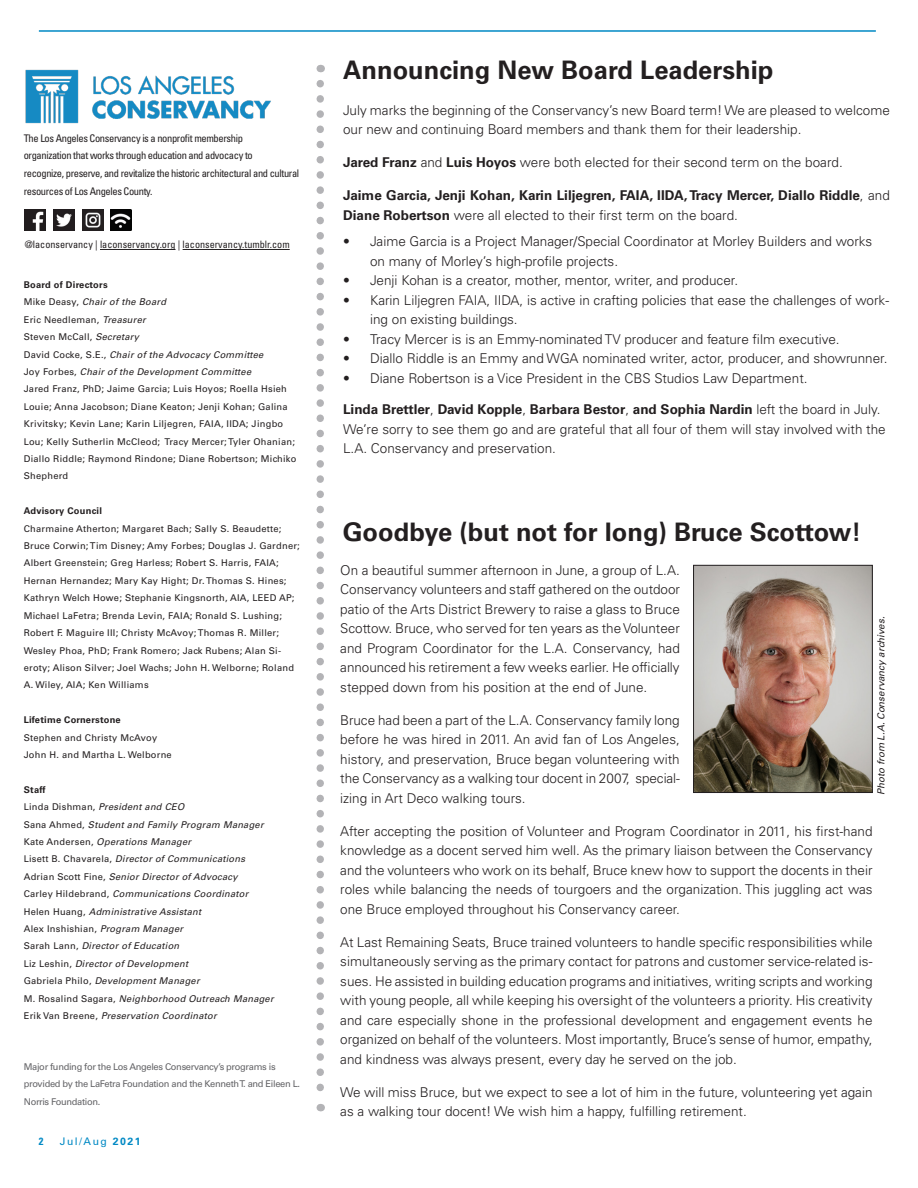
<style>
.page{position:relative;width:918px;height:1188px;background:#fff}
.page>*{position:absolute;margin:0;border:0;box-sizing:border-box;transform-origin:0 0}
.a_Subhead_1{font:700 25.5px "Univers LT Std";color:#231f20}
.a_Headline{font:700 25.5px "Univers LT Std";color:#231f20}
.a_Body_text_-_no_ind{font:300 13.5px/19.5px "Univers LT Std";color:#231f20}
.a_Body_text_-_no_ind-2{font:700 13.5px/19.5px "Univers LT Std";color:#231f20}
.a_Boxed_byline{font:condensed 10.5px/17.9px "Univers LT Std";letter-spacing:-.035em;color:#231f20}
.t1{font:10.5px "Univers LT Std";letter-spacing:.14em;color:#0089c4}
.t2{font:700 condensed 10.5px "Univers LT Std";color:#0089c4}
.a_Boxed_byline-2{font:condensed 10.2px "Univers LT Std";color:#231f20}
.a_Caption{font:italic 9.75px "Univers LT Std";letter-spacing:-.005em;color:#231f20}
.a_Boxed_byline-3{font:9.3px/17.4px "Univers LT Std";letter-spacing:.025em;color:#231f20}
.a_Boxed_byline-4{font:italic 9.3px/17.4px "Univers LT Std";letter-spacing:.025em;color:#231f20}
.a_Boxed_byline-5{font:9.3px/17.9px "Univers LT Std";letter-spacing:-.035em;color:#636366}
.s1{font-weight:700}
.s2{font-style:italic}
.s3{font-weight:700;font-style:normal}
.s4{font-style:normal}
.s5{font-weight:300}
</style>
<div class="page">
<hr style="left:39px;top:30px;width:837px;height:2px;background:#0089c4">
<img style="left:25px;top:69px;width:246px;height:55px">
<img style="left:54px;top:210px;width:21px;height:21px">
<img style="left:82px;top:210px;width:21px;height:21px">
<img style="left:110px;top:210px;width:21px;height:21px">
<img style="left:25px;top:210px;width:21px;height:21px">
<hr style="left:100px;top:249px;width:76px;height:1px;background:#231f20">
<hr style="left:183px;top:249px;width:107px;height:1px;background:#231f20">
<svg style="left:316px;top:84px;width:8px;height:1027px"></svg>
<img style="left:695px;top:567px;width:176px;height:224px">
<div style="left:693px;top:565px;width:180px;height:228px;border:1px solid #231f20"></div>
<p class="a_Boxed_byline" style="left:24px;top:129px;width:277px">The Los Angeles Conservancy is a nonprofit membership<br>organization that works through education and advocacy to<br>recognize, preserve, and revitalize the historic architectural and cultural resources of Los Angeles County.</p>
<p class="a_Boxed_byline-2" style="left:25px;top:238px;width:266px">@laconservancy | laconservancy.org | laconservancy.tumblr.com</p>
<p class="a_Boxed_byline-3" style="left:24px;top:276px;width:274px"><span class="s1">Board of Directors<br></span>Mike Deasy, <span class="s2">Chair of the Board<br></span>Eric Needleman, <span class="s2">Treasurer<br></span>Steven McCall, <span class="s2">Secretary<br></span>David Cocke, S.E., <span class="s2">Chair of the Advocacy Committee<br></span>Joy Forbes, <span class="s2">Chair of the Development Committee<br></span>Jared Franz, PhD; Jaime Garcia; Luis Hoyos; Roella Hsieh Louie; Anna Jacobson; Diane Keaton; Jenji Kohan; Galina Krivitsky; Kevin Lane; Karin Liljegren, FAIA, IIDA; Jingbo Lou; Kelly Sutherlin McCleod; Tracy Mercer; Tyler Ohanian; Diallo Riddle; Raymond Rindone; Diane Robertson; Michiko Shepherd</p>
<p class="a_Boxed_byline-3" style="left:24px;top:502px;width:278px"><span class="s1">Advisory Council<br></span>Charmaine Atherton; Margaret Bach; Sally S. Beaudette; Bruce Corwin; Tim Disney; Amy Forbes; Douglas J. Gardner; Albert Greenstein; Greg Harless; Robert S. Harris, FAIA; Hernan Hernandez; Mary Kay Hight; Dr. Thomas S. Hines; Kathryn Welch Howe; Stephanie Kingsnorth, AIA, LEED AP; Michael LaFetra; Brenda Levin, FAIA; Ronald S. Lushing; Robert F. Maguire III; Christy McAvoy; Thomas R. Miller; Wesley Phoa, PhD; Frank Romero; Jack Rubens; Alan Si&shy;eroty; Alison Silver; Joel Wachs; John H. Welborne; Roland A. Wiley, AIA; Ken Williams</p>
<p class="a_Boxed_byline-3" style="left:24px;top:711px;width:150px"><span class="s1">Lifetime Cornerstone<br></span>Stephen and Christy McAvoy<br>John H. and Martha L. Welborne</p>
<p class="a_Boxed_byline-4" style="left:24px;top:781px;width:251px"><span class="s3">Staff<br></span><span class="s4">Linda Dishman,</span> President and CEO<br><span class="s4">Sana Ahmed,</span> Student and Family Program Manager <span class="s4">Kate Andersen,</span> Operations Manager<br><span class="s4">Lisett B. Chavarela,</span> Director of Communications <span class="s4">Adrian Scott Fine,</span> Senior Director of Advocacy<br><span class="s4">Carley Hildebrand,</span> Communications Coordinator <span class="s4">Helen Huang,</span> Administrative Assistant<br><span class="s4">Alex Inshishian,</span> Program Manager<br><span class="s4">Sarah Lann,</span> Director of Education<br><span class="s4">Liz Leshin,</span> Director of Development<br><span class="s4">Gabriela Philo,</span> Development Manager<br><span class="s4">M. Rosalind Sagara,</span> Neighborhood Outreach Manager <span class="s4">Erik Van Breene,</span> Preservation Coordinator</p>
<p class="a_Boxed_byline-5" style="left:24px;top:1057px;width:278px">Major funding for the Los Angeles Conservancy’s programs is provided by the LaFetra Foundation and the Kenneth T. and Eileen L.<br>Norris Foundation.</p>
<p class="t2" style="left:39px;top:1135px;width:6px">2</p>
<p class="t1" style="left:60px;top:1135px;width:82px">Jul/Aug <span class="s1">2021</span></p>
<p class="a_Headline" style="left:343px;top:55px;width:432px">Announcing New Board Leadership</p>
<p class="a_Body_text_-_no_ind" style="left:343px;top:100px;width:548px">July marks the beginning of the Conservancy’s new Board term! We are pleased to welcome our new and continuing Board members and thank them for their leadership.</p>
<p class="a_Body_text_-_no_ind" style="left:343px;top:153px;width:501px"><span class="s1">Jared Franz</span> and <span class="s1">Luis Hoyos</span> were both elected for their second term on the board.</p>
<p class="a_Body_text_-_no_ind-2" style="left:343px;top:186px;width:548px">Jaime Garcia, Jenji Kohan, Karin Liljegren, FAIA, IIDA, Tracy Mercer, Diallo Riddle<span class="s5">, and<br></span>Diane Robertson <span class="s5">were all elected to their first term on the board.</span></p>
<p class="a_Body_text_-_no_ind" style="left:370px;top:232px;width:504px;text-indent:-27px">• Jaime Garcia is a Project Manager/Special Coordinator at Morley Builders and works on many of Morley’s high-profile projects.</p>
<p class="a_Body_text_-_no_ind" style="left:343px;top:271px;width:396px">• Jenji Kohan is a creator, mother, mentor, writer, and producer.</p>
<p class="a_Body_text_-_no_ind" style="left:370px;top:290px;width:520px;text-indent:-27px">• Karin Liljegren FAIA, IIDA, is active in crafting policies that ease the challenges of work&shy;ing on existing buildings.</p>
<p class="a_Body_text_-_no_ind" style="left:343px;top:329px;width:498px">• Tracy Mercer is is an Emmy-nominated TV producer and feature film executive.</p>
<p class="a_Body_text_-_no_ind" style="left:343px;top:349px;width:546px">• Diallo Riddle is an Emmy and WGA nominated writer, actor, producer, and showrunner.</p>
<p class="a_Body_text_-_no_ind" style="left:343px;top:368px;width:466px">• Diane Robertson is a Vice President in the CBS Studios Law Department.</p>
<p class="a_Body_text_-_no_ind" style="left:343px;top:400px;width:544px"><span class="s1">Linda Brettler</span>, <span class="s1">David Kopple</span>, <span class="s1">Barbara Bestor</span>, <span class="s1">and Sophia Nardin</span> left the board in July.<br>We’re sorry to see them go and are grateful that all four of them will stay involved with the<br>L.A. Conservancy and preservation.</p>
<p class="a_Subhead_1" style="left:343px;top:517px;width:520px">Goodbye (but not for long) Bruce Scottow!</p>
<p class="a_Body_text_-_no_ind" style="left:340px;top:560px;width:341px;text-align:justify">On a beautiful summer afternoon in June, a group of L.A.<br>Conservancy volunteers and staff gathered on the outdoor patio of the Arts District Brewery to raise a glass to Bruce Scottow. Bruce, who served for ten years as the Volunteer and Program Coordinator for the L.A. Conservancy, had announced his retirement a few weeks earlier. He officially stepped down from his position at the end of June.</p>
<p class="a_Body_text_-_no_ind" style="left:340px;top:710px;width:341px;text-align:justify">Bruce had been a part of the L.A. Conservancy family long before he was hired in 2011. An avid fan of Los Angeles, history, and preservation, Bruce began volunteering with the Conservancy as a walking tour docent in 2007, special&shy;izing in Art Deco walking tours.</p>
<p class="a_Body_text_-_no_ind" style="left:340px;top:821px;width:534px;text-align:justify">After accepting the position of Volunteer and Program Coordinator in 2011, his first-hand knowledge as a docent served him well. As the primary liaison between the Conservancy and the volunteers who work on its behalf, Bruce knew how to support the docents in their roles while balancing the needs of tourgoers and the organization. This juggling act was one Bruce employed throughout his Conservancy career.</p>
<p class="a_Body_text_-_no_ind" style="left:340px;top:932px;width:534px;text-align:justify">At Last Remaining Seats, Bruce trained volunteers to handle specific responsibilities while simultaneously serving as the primary contact for patrons and customer service-related is&shy;sues. He assisted in building education programs and initiatives, writing scripts and working with young people, all while keeping his oversight of the volunteers a priority. His creativity and care especially shone in the professional development and engagement events he organized on behalf of the volunteers. Most importantly, Bruce’s sense of humor, empathy, and kindness was always present, every day he served on the job.</p>
<p class="a_Body_text_-_no_ind" style="left:340px;top:1082px;width:534px">We will miss Bruce, but we expect to see a lot of him in the future, volunteering yet again as a walking tour docent! We wish him a happy, fulfilling retirement.</p>
<p class="a_Caption" style="left:875px;top:795px;width:180px;rotate:-90deg">Photo from L.A. Conservancy archives.</p>
</div>
